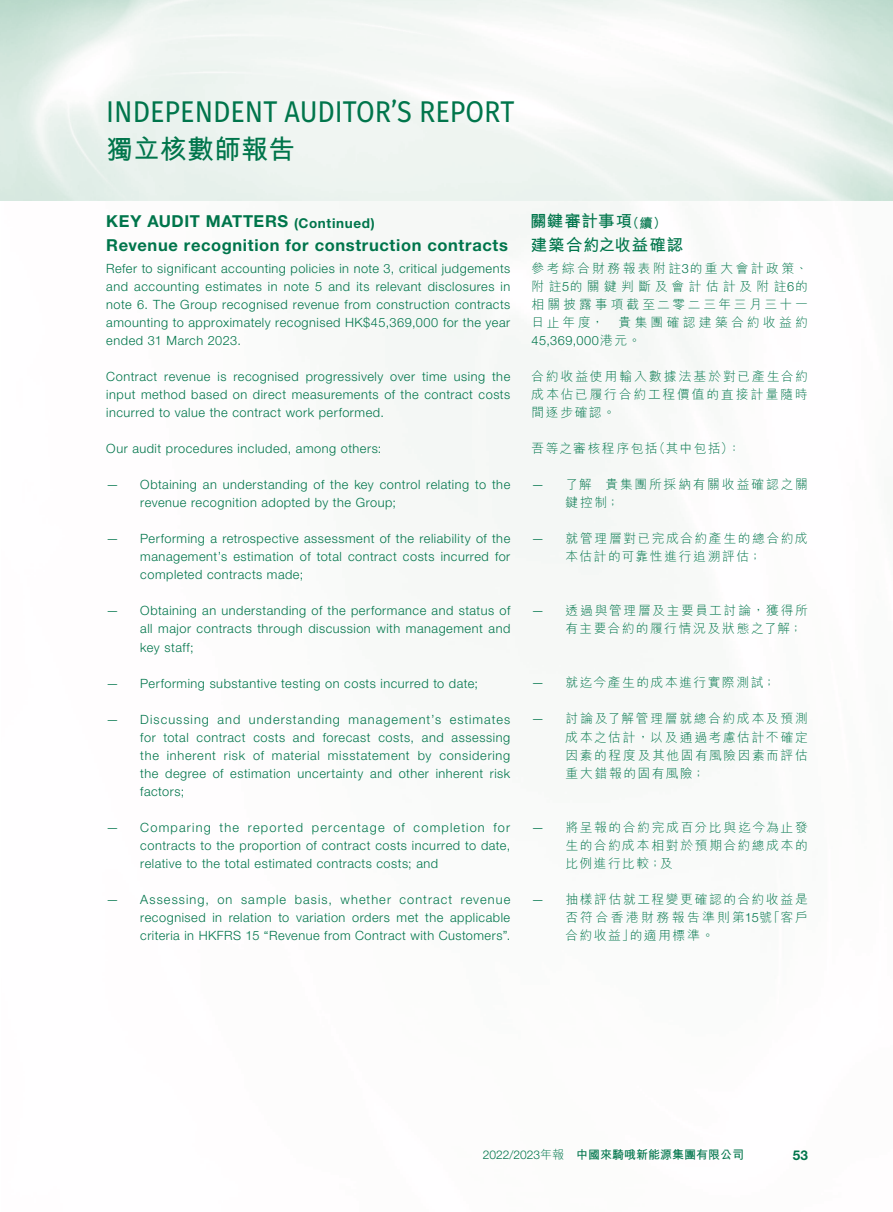
<style>
.page{position:relative;width:893px;height:1212px;background:#fff}
.page>*{position:absolute;margin:0;border:0;box-sizing:border-box;transform-origin:0 0}
.t1{font:30px "Fira Sans";color:#00754b;scale:.9 1}
.t2{font:700 27px "M Hei HK";color:#00754b}
.t3{font:700 16.5px/23.7px "Helvetica Neue LT Std";letter-spacing:.035em;color:#00754b}
.t4{font:700 16.5px/23.7px "M Hei HK";letter-spacing:.05em;color:#00754b}
.t5{font:700 13.5px "Helvetica Neue LT Std";color:#00754b}
.t6{font:300 12.75px/18px "Helvetica Neue LT Std";letter-spacing:.04em;color:#00754b;text-align:justify}
.t7{font:300 12.75px/18px "M Hei HK";letter-spacing:.135em;color:#00754b;text-align:justify}
.t8{font:300 12.75px "M Hei HK";letter-spacing:.105em;color:#00754b}
.t9{font:700 12px "M Hei HK";color:#00754b}
.s1{font-size:13.5px}
.s2{font-family:"Helvetica Neue LT Std"}
.s3{font-family:"M Hei HK"}
.s4{font-family:"Helvetica Neue LT Std";font-weight:300}
.s5{font-weight:300}
</style>
<div class="page">
<h1 class="t1" style="left:106px;top:88px;width:455px">INDEPENDENT AUDITOR’S REPORT</h1>
<h2 class="t2" style="left:106px;top:130px;width:190px">獨立核數師報告</h2>
<p class="t3" style="left:106px;top:209px;width:403px">KEY AUDIT MATTERS <span class="s1">(Continued)<br></span>Revenue recognition for construction contracts</p>
<p class="t6" style="left:106px;top:260px;width:405px">Refer to significant accounting policies in note 3, critical judgements and accounting estimates in note 5 and its relevant disclosures in note 6. The Group recognised revenue from construction contracts amounting to approximately recognised HK$45,369,000 for the year ended 31 March 2023.</p>
<p class="t6" style="left:106px;top:368px;width:405px">Contract revenue is recognised progressively over time using the input method based on direct measurements of the contract costs incurred to value the contract work performed.</p>
<p class="t6" style="left:106px;top:440px;width:277px">Our audit procedures included, among others:</p>
<p class="t6" style="left:140px;top:476px;width:371px;text-indent:-34px">— Obtaining an understanding of the key control relating to the revenue recognition adopted by the Group;</p>
<p class="t6" style="left:140px;top:530px;width:371px;text-indent:-34px">— Performing a retrospective assessment of the reliability of the management’s estimation of total contract costs incurred for completed contracts made;</p>
<p class="t6" style="left:140px;top:602px;width:371px;text-indent:-34px">— Obtaining an understanding of the performance and status of all major contracts through discussion with management and key staff;</p>
<p class="t6" style="left:106px;top:674px;width:373px">— Performing substantive testing on costs incurred to date;</p>
<p class="t6" style="left:140px;top:710px;width:371px;text-indent:-34px">— Discussing and understanding management’s estimates for total contract costs and forecast costs, and assessing the inherent risk of material misstatement by considering the degree of estimation uncertainty and other inherent risk factors;</p>
<p class="t6" style="left:140px;top:818px;width:371px;text-indent:-34px">— Comparing the reported percentage of completion for contracts to the proportion of contract costs incurred to date, relative to the total estimated contracts costs; and</p>
<p class="t6" style="left:140px;top:890px;width:371px;text-indent:-34px">— Assessing, on sample basis, whether contract revenue recognised in relation to variation orders met the applicable criteria in HKFRS 15 “Revenue from Contract with Customers”.</p>
<p class="t4" style="left:530px;top:208px;width:155px">關鍵審計事項<span class="s1">（續）</span>建築合約之收益確認</p>
<p class="t7" style="left:531px;top:259px;width:278px">參考綜合財務報表附註<span class="s2">3</span>的重大會計政策、附註<span class="s2">5</span>的關鍵判斷及會計估計及附註<span class="s2">6</span>的相關披露事項截至二零二三年三月三十一日止年度， 貴集團確認建築合約收益約</p>
<p class="t6" style="left:531px;top:332px;width:111px">45,369,000<span class="s3">港元。</span></p>
<p class="t7" style="left:531px;top:367px;width:278px">合約收益使用輸入數據法基於對已產生合約成本佔已履行合約工程價值的直接計量隨時間逐步確認。</p>
<p class="t8" style="left:531px;top:442px;width:210px">吾等之審核程序包括（其中包括）：</p>
<p class="t7" style="left:566px;top:476px;width:244px;text-indent:-34px"><span class="s2">—</span> 了解 貴集團所採納有關收益確認之關鍵控制；</p>
<p class="t7" style="left:566px;top:530px;width:244px;text-indent:-34px"><span class="s2">—</span> 就管理層對已完成合約產生的總合約成本估計的可靠性進行追溯評估；</p>
<p class="t7" style="left:566px;top:602px;width:244px;text-indent:-34px"><span class="s2">—</span> 透過與管理層及主要員工討論，獲得所有主要合約的履行情況及狀態之了解；</p>
<p class="t7" style="left:531px;top:674px;width:246px"><span class="s2">—</span> 就迄今產生的成本進行實際測試；</p>
<p class="t7" style="left:566px;top:710px;width:244px;text-indent:-34px"><span class="s2">—</span> 討論及了解管理層就總合約成本及預測成本之估計，以及通過考慮估計不確定因素的程度及其他固有風險因素而評估重大錯報的固有風險；</p>
<p class="t7" style="left:566px;top:818px;width:244px;text-indent:-34px"><span class="s2">—</span> 將呈報的合約完成百分比與迄今為止發生的合約成本相對於預期合約總成本的比例進行比較；及</p>
<p class="t7" style="left:566px;top:890px;width:244px;text-indent:-34px"><span class="s2">—</span> 抽樣評估就工程變更確認的合約收益是否符合香港財務報告準則第<span class="s2">15</span>號「客戶合約收益」的適用標準。</p>
<p class="t9" style="left:483px;top:1146px;width:263px"><span class="s4">2022/2023</span><span class="s5">年報</span> 中國來騎哦新能源集團有限公司</p>
<p class="t5" style="left:793px;top:1147px;width:17px">53</p>
</div>
